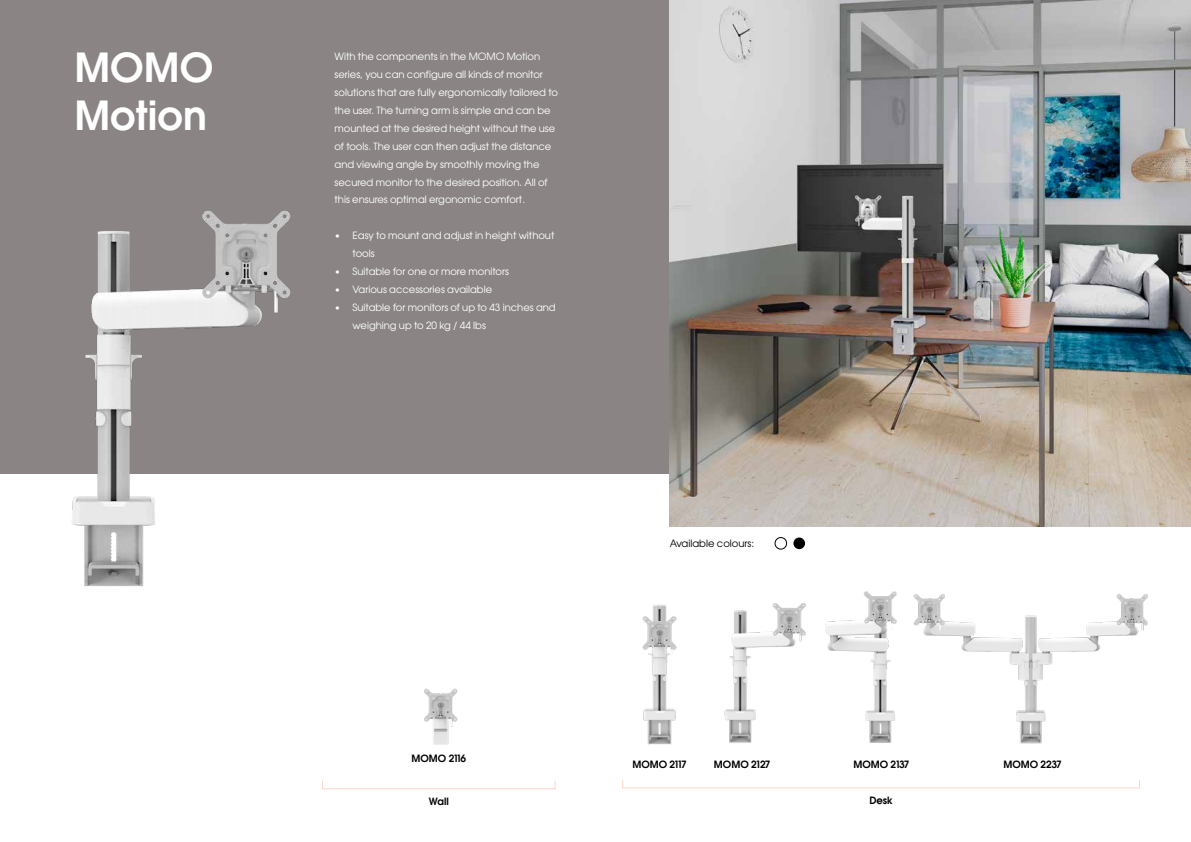
<style>
.page{position:relative;width:1191px;height:842px;background:#fff}
.page>*{position:absolute;margin:0;border:0;box-sizing:border-box;transform-origin:0 0}
.t1{font:39.9px/47.8px "Avant Garde Gothic Dm ITC";color:#fff}
.t2{font:10px/17.9px "Avant Garde Gothic Bk ITC";color:#fff}
.t3{font:10px "Avant Garde Gothic Bk ITC";color:#000}
.t4{font:10px "Avant Garde Gothic Dm ITC";letter-spacing:-.06em;color:#000}
.t5{font:10px "Avant Garde Gothic Dm ITC";color:#000}
.t6{font:10px "Avant Garde Gothic Dm ITC";letter-spacing:-.03em;color:#000}
.t7{font:10px "Avant Garde Gothic Dm ITC";letter-spacing:-.045em;color:#000}
</style>
<div class="page">
<div style="left:0;top:0;width:1191px;height:474px;background:#8a8584"></div>
<img style="left:670px;top:0;width:521px;height:526px">
<img style="left:72px;top:210px;width:219px;height:377px">
<img style="left:424px;top:688px;width:34px;height:57px">
<hr style="left:322px;top:788px;width:233px;height:1px;background:#fed5ca">
<img style="left:913px;top:594px;width:235px;height:150px">
<img style="left:829px;top:591px;width:68px;height:152px">
<img style="left:642px;top:604px;width:14px;height:141px">
<img style="left:656px;top:603px;width:173px;height:142px">
<hr style="left:622px;top:787px;width:518px;height:1px;background:#fed5ca">
<div style="left:775px;top:537px;width:11px;height:12px;border:1px solid #000;border-radius:50%"></div>
<div style="left:793px;top:537px;width:12px;height:12px;background:#000;border-radius:50%"></div>
<h1 class="t1" style="left:74px;top:44px;width:140px">MOMO<br>Motion</h1>
<p class="t2" style="left:334px;top:47px;width:225px">With the components in the MOMO Motion series, you can configure all kinds of monitor solutions that are fully ergonomically tailored to the user. The turning arm is simple and can be mounted at the desired height without the use of tools. The user can then adjust the distance and viewing angle by smoothly moving the secured monitor to the desired position. All of this ensures optimal ergonomic comfort.</p>
<p class="t2" style="left:352px;top:227px;width:203px;text-indent:-18px">• Easy to mount and adjust in height without tools</p>
<p class="t2" style="left:334px;top:262px;width:176px">• Suitable for one or more monitors</p>
<p class="t2" style="left:334px;top:280px;width:159px">• Various accessories available</p>
<p class="t2" style="left:352px;top:298px;width:205px;text-indent:-18px">• Suitable for monitors of up to 43 inches and weighing up to 20 kg / 44 lbs</p>
<p class="t4" style="left:411px;top:752px;width:56px">MOMO 2116</p>
<p class="t5" style="left:429px;top:794px;width:21px">Wall</p>
<p class="t3" style="left:670px;top:537px;width:86px">Available colours:</p>
<p class="t4" style="left:632px;top:758px;width:56px">MOMO 2117</p>
<p class="t6" style="left:714px;top:758px;width:58px">MOMO 2127</p>
<p class="t7" style="left:853px;top:758px;width:58px">MOMO 2137</p>
<p class="t5" style="left:1003px;top:758px;width:60px">MOMO 2237</p>
<p class="t5" style="left:869px;top:794px;width:25px">Desk</p>
</div>
